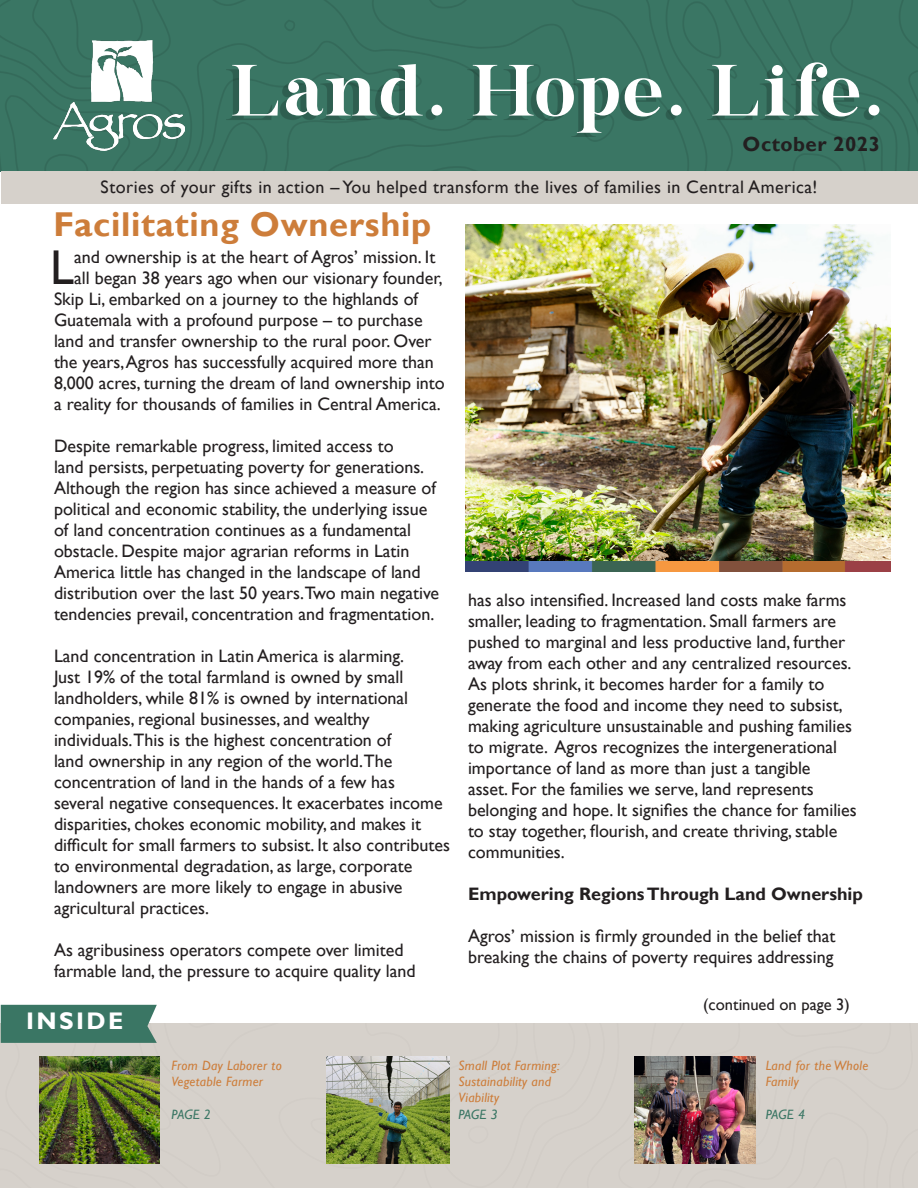
<style>
.page{position:relative;width:918px;height:1188px;background:#fff}
.page>*{position:absolute;margin:0;border:0;box-sizing:border-box;transform-origin:0 0}
.t1{font:72.3px "Buttershine Serif";letter-spacing:.05em;color:#fff}
.Article_Paragraph{font:48.75px "Gill Sans";color:#231f20}
.Article_Header{font:700 34.5px "Gill Sans";letter-spacing:.02em;color:#cd7d3a}
.Article_Header-2{font:700 24px "Gill Sans";letter-spacing:.1em;color:#fff}
.t2{font:700 20.4px "Gill Sans";letter-spacing:.025em;color:#231f20}
.Article_Paragraph-2{font:18px/21px "Gill Sans";color:#231f20}
.Article_Paragraph-3{font:18px "Gill Sans";letter-spacing:.025em;color:#231f20}
.Article_Paragraph-4{font:700 18px "Gill Sans";color:#231f20}
.Article_Paragraph-5{font:16.5px "Gill Sans";color:#231f20}
.Article_Header-3{font:italic 13.5px/16.2px "Gill Sans";letter-spacing:.02em;color:#cd7d3a}
.Article_Header-4{font:italic 13.5px "Gill Sans";letter-spacing:-.01em;color:#3a7664}
</style>
<div class="page">
<div style="left:0;top:1024px;width:918px;height:164px;background:#d6d1cb"></div>
<img style="left:466px;top:225px;width:425px;height:347px">
<div style="left:0;top:0;width:918px;height:171px;background:#3a7664"></div>
<div style="left:226px;top:66px;width:648px;height:71px;background:#000;opacity:.2"></div>
<div style="left:2px;top:171px;width:916px;height:33px;background:#d6d1cb"></div>
<img style="left:634px;top:1056px;width:122px;height:108px">
<div style="left:1px;top:1005px;width:156px;height:38px;background:#3a7664"></div>
<img style="left:53px;top:40px;width:132px;height:111px">
<img style="left:327px;top:1056px;width:123px;height:108px">
<img style="left:39px;top:1056px;width:121px;height:108px">
<p class="t1" style="left:231px;top:48px;width:654px">Land. Hope. Life.</p>
<p class="t2" style="left:743px;top:132px;width:139px">October 2023</p>
<p class="Article_Paragraph-3" style="left:101px;top:177px;width:718px">Stories of your gifts in action – You helped transform the lives of families in Central America!</p>
<p class="Article_Header" style="left:53px;top:203px;width:379px">Facilitating Ownership</p>
<p class="Article_Paragraph" style="left:50px;top:239px;width:25px">L</p>
<p class="Article_Paragraph-2" style="left:74px;top:247px;width:363px">and ownership is at the heart of Agros’ mission. It</p>
<p class="Article_Paragraph-2" style="left:74px;top:268px;width:370px">all began 38 years ago when our visionary founder,</p>
<p class="Article_Paragraph-2" style="left:54px;top:289px;width:366px">Skip Li, embarked on a journey to the highlands of</p>
<p class="Article_Paragraph-2" style="left:54px;top:310px;width:370px">Guatemala with a profound purpose – to purchase</p>
<p class="Article_Paragraph-2" style="left:54px;top:331px;width:379px">land and transfer ownership to the rural poor. Over</p>
<p class="Article_Paragraph-2" style="left:54px;top:352px;width:381px">the years, Agros has successfully acquired more than</p>
<p class="Article_Paragraph-2" style="left:54px;top:373px;width:392px">8,000 acres, turning the dream of land ownership into</p>
<p class="Article_Paragraph-2" style="left:54px;top:394px;width:388px">a reality for thousands of families in Central America.</p>
<p class="Article_Paragraph-2" style="left:54px;top:436px;width:387px">Despite remarkable progress, limited access to<br>land persists, perpetuating poverty for generations.<br>Although the region has since achieved a measure of political and economic stability, the underlying issue of land concentration continues as a fundamental obstacle. Despite major agrarian reforms in Latin America little has changed in the landscape of land distribution over the last 50 years.Two main negative tendencies prevail, concentration and fragmentation.</p>
<p class="Article_Paragraph-2" style="left:54px;top:646px;width:398px">Land concentration in Latin America is alarming.<br>Just 19% of the total farmland is owned by small landholders, while 81% is owned by international companies, regional businesses, and wealthy individuals.This is the highest concentration of<br>land ownership in any region of the world.The concentration of land in the hands of a few has<br>several negative consequences. It exacerbates income disparities, chokes economic mobility, and makes it difficult for small farmers to subsist. It also contributes to environmental degradation, as large, corporate landowners are more likely to engage in abusive agricultural practices.</p>
<p class="Article_Paragraph-2" style="left:54px;top:940px;width:363px">As agribusiness operators compete over limited farmable land, the pressure to acquire quality land</p>
<p class="Article_Header-2" style="left:26px;top:1007px;width:99px">INSIDE</p>
<p class="Article_Paragraph-2" style="left:468px;top:590px;width:390px">has also intensified. Increased land costs make farms smaller, leading to fragmentation. Small farmers are pushed to marginal and less productive land, further away from each other and any centralized resources.<br>As plots shrink, it becomes harder for a family to generate the food and income they need to subsist, making agriculture unsustainable and pushing families to migrate. Agros recognizes the intergenerational importance of land as more than just a tangible<br>asset. For the families we serve, land represents belonging and hope. It signifies the chance for families to stay together, flourish, and create thriving, stable communities.</p>
<p class="Article_Paragraph-4" style="left:468px;top:884px;width:396px">Empowering Regions Through Land Ownership</p>
<p class="Article_Paragraph-2" style="left:468px;top:926px;width:369px">Agros’ mission is firmly grounded in the belief that breaking the chains of poverty requires addressing</p>
<p class="Article_Paragraph-5" style="left:703px;top:995px;width:148px">(continued on page 3)</p>
<p class="Article_Header-3" style="left:172px;top:1058px;width:112px">From Day Laborer to<br>Vegetable Farmer</p>
<p class="Article_Header-4" style="left:172px;top:1106px;width:41px">PAGE 2</p>
<p class="Article_Header-3" style="left:458px;top:1058px;width:103px">Small Plot Farming:</p>
<p class="Article_Header-3" style="left:458px;top:1074px;width:94px">Sustainability and<br>Viability</p>
<p class="Article_Header-4" style="left:458px;top:1106px;width:41px">PAGE 3</p>
<p class="Article_Header-3" style="left:766px;top:1058px;width:104px">Land for the Whole<br>Family</p>
<p class="Article_Header-4" style="left:766px;top:1106px;width:41px">PAGE 4</p>
</div>
